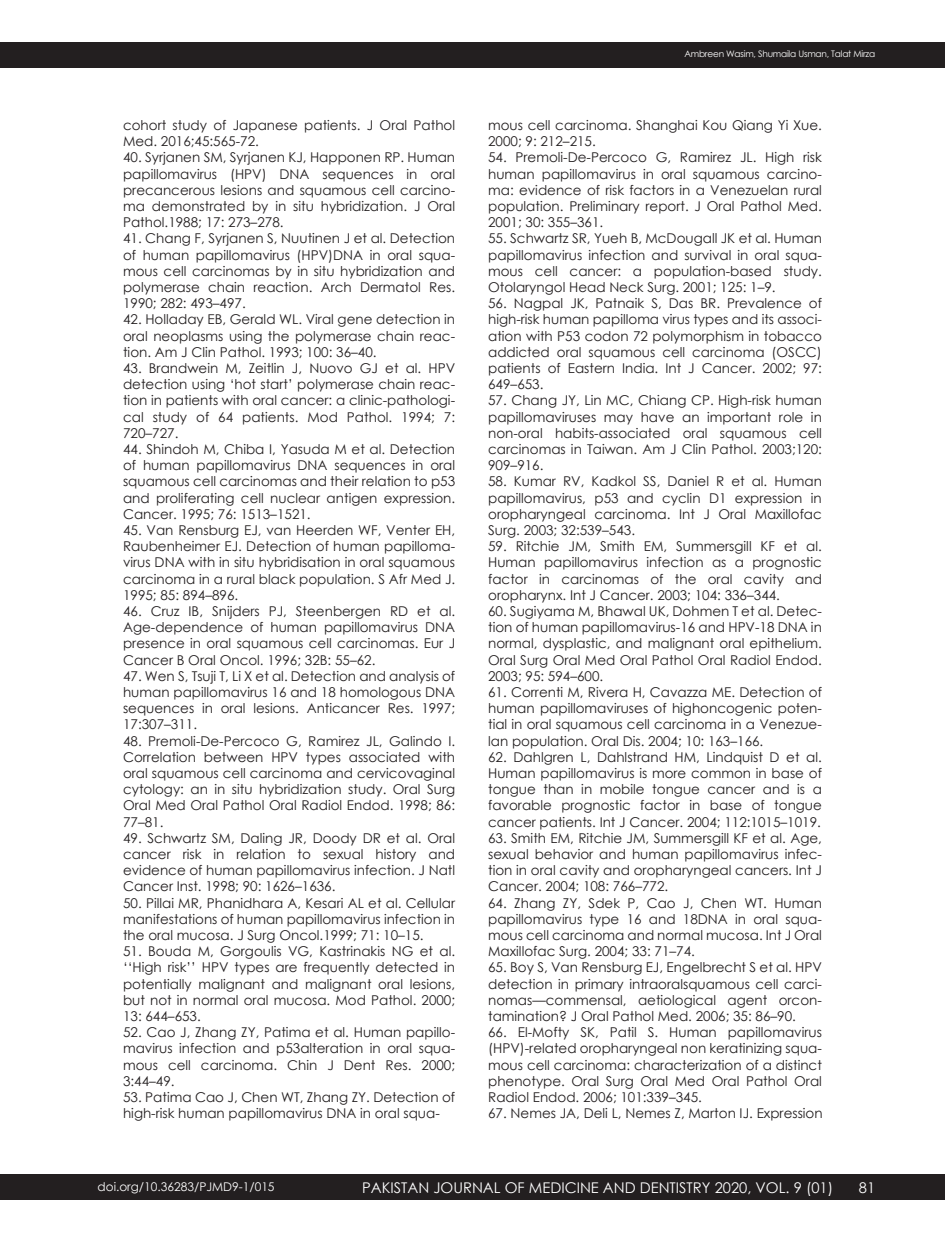
<style>
.page{position:relative;width:945px;height:1242px;background:#fff}
.page>*{position:absolute;margin:0;border:0;box-sizing:border-box;transform-origin:0 0}
.t1{font:14.7px "Century Gothic";color:#fff}
.t2{font:13.5px/16.2px "Century Gothic";color:#231f20;text-align:justify}
.t3{font:12px "Century Gothic";color:#fff}
.t4{font:9px "Century Gothic";letter-spacing:-.025em;color:#fff}
</style>
<div class="page">
<div style="left:0;top:42px;width:945px;height:26px;background:#231f20"></div>
<div style="left:0;top:1174px;width:945px;height:26px;background:#231f20"></div>
<p class="t2" style="left:123px;top:117px;width:334px">cohort study of Japanese patients. J Oral Pathol<br>Med. 2016;45:565-72.</p>
<p class="t2" style="left:123px;top:149px;width:334px">40. Syrjanen SM, Syrjanen KJ, Happonen RP. Human papillomavirus (HPV) DNA sequences in oral precancerous lesions and squamous cell carcino&shy;ma demonstrated by in situ hybridization. J Oral Pathol.1988; 17: 273–278.</p>
<p class="t2" style="left:123px;top:230px;width:334px">41. Chang F, Syrjanen S, Nuutinen J et al. Detection of human papillomavirus (HPV)DNA in oral squa&shy;mous cell carcinomas by in situ hybridization and polymerase chain reaction. Arch Dermatol Res.<br>1990; 282: 493–497.</p>
<p class="t2" style="left:123px;top:311px;width:334px">42. Holladay EB, Gerald WL. Viral gene detection in oral neoplasms using the polymerase chain reac&shy;tion. Am J Clin Pathol. 1993; 100: 36–40.</p>
<p class="t2" style="left:123px;top:360px;width:334px">43. Brandwein M, Zeitlin J, Nuovo GJ et al. HPV detection using ‘hot start’ polymerase chain reac&shy;tion in patients with oral cancer: a clinic-pathologi&shy;cal study of 64 patients. Mod Pathol. 1994; 7:<br>720–727.</p>
<p class="t2" style="left:123px;top:441px;width:334px">44. Shindoh M, Chiba I, Yasuda M et al. Detection of human papillomavirus DNA sequences in oral squamous cell carcinomas and their relation to p53 and proliferating cell nuclear antigen expression.<br>Cancer. 1995; 76: 1513–1521.</p>
<p class="t2" style="left:123px;top:522px;width:334px">45. Van Rensburg EJ, van Heerden WF, Venter EH, Raubenheimer EJ. Detection of human papilloma&shy;virus DNA with in situ hybridisation in oral squamous carcinoma in a rural black population. S Afr Med J.<br>1995; 85: 894–896.</p>
<p class="t2" style="left:123px;top:603px;width:334px">46. Cruz IB, Snijders PJ, Steenbergen RD et al.<br>Age-dependence of human papillomavirus DNA presence in oral squamous cell carcinomas. Eur J Cancer B Oral Oncol. 1996; 32B: 55–62.</p>
<p class="t2" style="left:123px;top:667px;width:334px">47. Wen S, Tsuji T, Li X et al. Detection and analysis of human papillomavirus 16 and 18 homologous DNA sequences in oral lesions. Anticancer Res. 1997; 17:307–311.</p>
<p class="t2" style="left:123px;top:732px;width:334px">48. Premoli-De-Percoco G, Ramirez JL, Galindo I.<br>Correlation between HPV types associated with oral squamous cell carcinoma and cervicovaginal cytology: an in situ hybridization study. Oral Surg Oral Med Oral Pathol Oral Radiol Endod. 1998; 86:<br>77–81.</p>
<p class="t2" style="left:123px;top:829px;width:334px">49. Schwartz SM, Daling JR, Doody DR et al. Oral cancer risk in relation to sexual history and evidence of human papillomavirus infection. J Natl Cancer Inst. 1998; 90: 1626–1636.</p>
<p class="t2" style="left:123px;top:894px;width:334px">50. Pillai MR, Phanidhara A, Kesari AL et al. Cellular manifestations of human papillomavirus infection in the oral mucosa. J Surg Oncol.1999; 71: 10–15.</p>
<p class="t2" style="left:123px;top:943px;width:334px">51. Bouda M, Gorgoulis VG, Kastrinakis NG et al. ‘‘High risk’’ HPV types are frequently detected in potentially malignant and malignant oral lesions, but not in normal oral mucosa. Mod Pathol. 2000; 13: 644–653.</p>
<p class="t2" style="left:123px;top:1024px;width:334px">52. Cao J, Zhang ZY, Patima et al. Human papillo&shy;mavirus infection and p53alteration in oral squa&shy;mous cell carcinoma. Chin J Dent Res. 2000; 3:44–49.</p>
<p class="t2" style="left:123px;top:1089px;width:334px">53. Patima Cao J, Chen WT, Zhang ZY. Detection of high-risk human papillomavirus DNA in oral squa-</p>
<p class="t4" style="left:684px;top:48px;width:192px">Ambreen Wasim, Shumaila Usman, Talat Mirza</p>
<p class="t2" style="left:488px;top:117px;width:335px">mous cell carcinoma. Shanghai Kou Qiang Yi Xue.<br>2000; 9: 212–215.</p>
<p class="t2" style="left:488px;top:149px;width:335px">54. Premoli-De-Percoco G, Ramirez JL. High risk human papillomavirus in oral squamous carcino&shy;ma: evidence of risk factors in a Venezuelan rural population. Preliminary report. J Oral Pathol Med.<br>2001; 30: 355–361.</p>
<p class="t2" style="left:488px;top:230px;width:335px">55. Schwartz SR, Yueh B, McDougall JK et al. Human papillomavirus infection and survival in oral squa&shy;mous cell cancer: a population-based study.<br>Otolaryngol Head Neck Surg. 2001; 125: 1–9.</p>
<p class="t2" style="left:488px;top:295px;width:335px">56. Nagpal JK, Patnaik S, Das BR. Prevalence of high-risk human papilloma virus types and its associ&shy;ation with P53 codon 72 polymorphism in tobacco addicted oral squamous cell carcinoma (OSCC) patients of Eastern India. Int J Cancer. 2002; 97:<br>649–653.</p>
<p class="t2" style="left:488px;top:392px;width:335px">57. Chang JY, Lin MC, Chiang CP. High-risk human papillomaviruses may have an important role in non-oral habits-associated oral squamous cell carcinomas in Taiwan. Am J Clin Pathol. 2003;120:<br>909–916.</p>
<p class="t2" style="left:488px;top:473px;width:335px">58. Kumar RV, Kadkol SS, Daniel R et al. Human papillomavirus, p53 and cyclin D1 expression in oropharyngeal carcinoma. Int J Oral Maxillofac Surg. 2003; 32:539–543.</p>
<p class="t2" style="left:488px;top:538px;width:335px">59. Ritchie JM, Smith EM, Summersgill KF et al.<br>Human papillomavirus infection as a prognostic factor in carcinomas of the oral cavity and oropharynx. Int J Cancer. 2003; 104: 336–344.</p>
<p class="t2" style="left:488px;top:603px;width:335px">60. Sugiyama M, Bhawal UK, Dohmen T et al. Detec&shy;tion of human papillomavirus-16 and HPV-18 DNA in normal, dysplastic, and malignant oral epithelium.<br>Oral Surg Oral Med Oral Pathol Oral Radiol Endod.<br>2003; 95: 594–600.</p>
<p class="t2" style="left:488px;top:684px;width:335px">61. Correnti M, Rivera H, Cavazza ME. Detection of human papillomaviruses of highoncogenic poten&shy;tial in oral squamous cell carcinoma in a Venezue&shy;lan population. Oral Dis. 2004; 10: 163–166.</p>
<p class="t2" style="left:488px;top:748px;width:335px">62. Dahlgren L, Dahlstrand HM, Lindquist D et al.<br>Human papillomavirus is more common in base of tongue than in mobile tongue cancer and is a favorable prognostic factor in base of tongue cancer patients. Int J Cancer. 2004; 112:1015–1019.</p>
<p class="t2" style="left:488px;top:829px;width:335px">63. Smith EM, Ritchie JM, Summersgill KF et al. Age, sexual behavior and human papillomavirus infec&shy;tion in oral cavity and oropharyngeal cancers. Int J Cancer. 2004; 108: 766–772.</p>
<p class="t2" style="left:488px;top:894px;width:335px">64. Zhang ZY, Sdek P, Cao J, Chen WT. Human papillomavirus type 16 and 18DNA in oral squa&shy;mous cell carcinoma and normal mucosa. Int J Oral Maxillofac Surg. 2004; 33: 71–74.</p>
<p class="t2" style="left:488px;top:959px;width:335px">65. Boy S, Van Rensburg EJ, Engelbrecht S et al. HPV detection in primary intraoralsquamous cell carci&shy;nomas—commensal, aetiological agent orcon&shy;tamination? J Oral Pathol Med. 2006; 35: 86–90.</p>
<p class="t2" style="left:488px;top:1024px;width:335px">66. El-Mofty SK, Patil S. Human papillomavirus (HPV)-related oropharyngeal non keratinizing squa&shy;mous cell carcinoma: characterization of a distinct phenotype. Oral Surg Oral Med Oral Pathol Oral Radiol Endod. 2006; 101:339–345.</p>
<p class="t2" style="left:488px;top:1105px;width:336px">67. Nemes JA, Deli L, Nemes Z, Marton IJ. Expression</p>
<p class="t3" style="left:98px;top:1178px;width:179px">doi.org/10.36283/PJMD9-1/015</p>
<p class="t1" style="left:362px;top:1178px;width:473px">PAKISTAN JOURNAL OF MEDICINE AND DENTISTRY 2020, VOL. 9 (01)</p>
<p class="t1" style="left:859px;top:1178px;width:18px">81</p>
</div>
